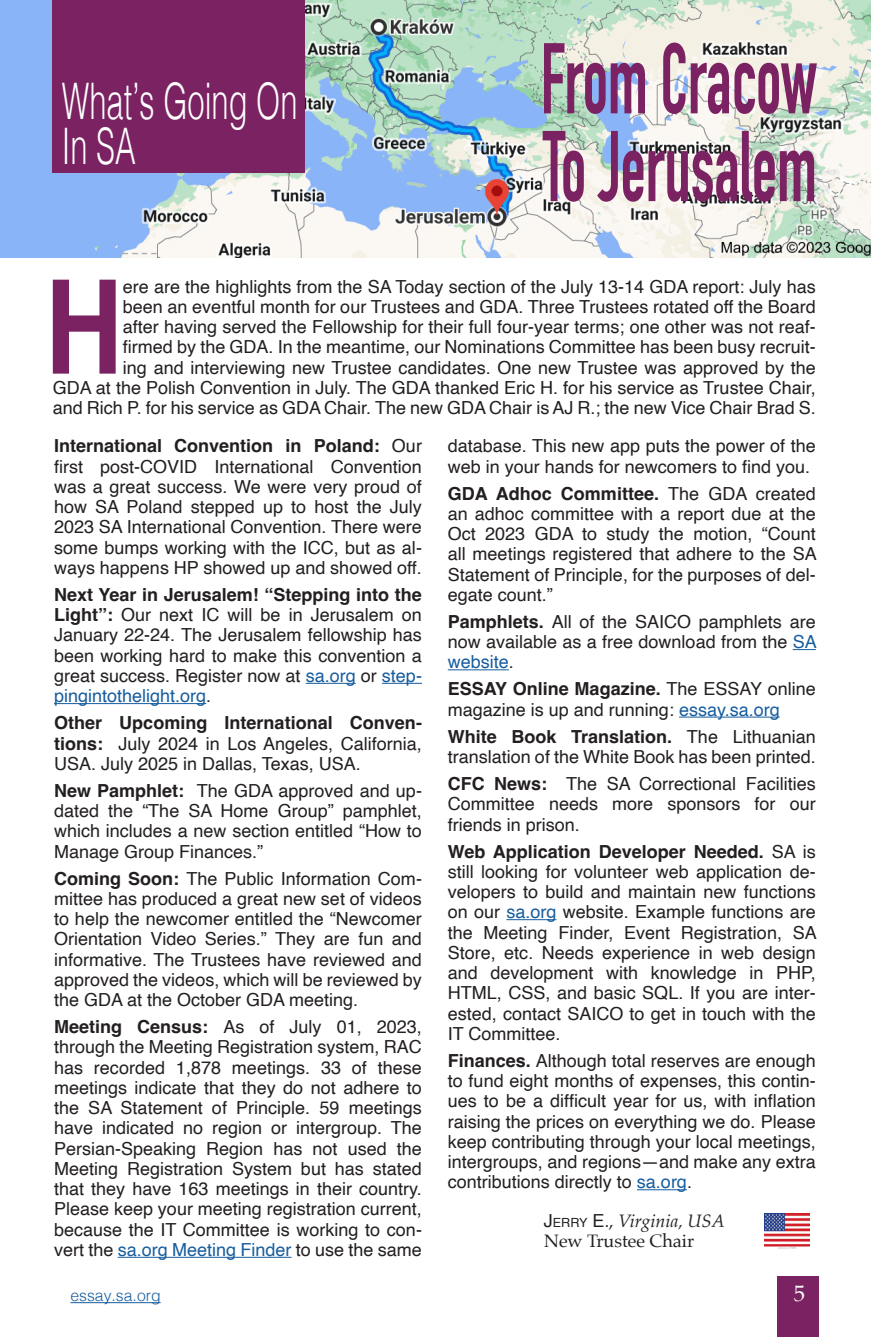
<style>
.page{position:relative;width:871px;height:1337px;background:#fff}
.page>*{position:absolute;margin:0;border:0;box-sizing:border-box;transform-origin:0 0}
.t1{font:700 130.5px "Helvetica";color:#7b2362;scale:.83 1}
.t2{font:700 98.55px "DIN Condensed";color:#7b2362;scale:.68 1}
.Section_Heds{font:300 50.4px/45px "Helvetica";color:#fff;scale:.61 1}
.t3{font:22.5px "Palatino";color:#fff}
.t4{font:18px/20.2px "Helvetica";color:#231f20;text-align:justify}
.t5{font:italic 18px "Palatino";color:#231f20}
.t6{font:18px "Palatino";color:#231f20}
.t7{font:300 15.75px "Helvetica";color:#175d9e}
.s1{font-weight:700}
.s2{color:#175d9e}
.s3{font-family:"Helvetica";font-style:normal}
.s4{font-family:"Helvetica";font-style:normal;font-size:12.6px}
.s5{font-style:normal}
</style>
<div class="page">
<img style="left:0;top:0;width:871px;height:258px">
<div style="left:777px;top:1276px;width:42px;height:60px;background:#7b2362"></div>
<hr style="left:306px;top:683px;width:50px;height:1px;background:#175d9e">
<hr style="left:382px;top:683px;width:40px;height:1px;background:#175d9e">
<hr style="left:54px;top:703px;width:152px;height:1px;background:#175d9e">
<hr style="left:118px;top:1256px;width:173px;height:1px;background:#175d9e">
<svg style="left:793px;top:649px;width:23px;height:1px"></svg>
<hr style="left:448px;top:669px;width:61px;height:1px;background:#175d9e">
<hr style="left:679px;top:716px;width:101px;height:1px;background:#175d9e">
<hr style="left:506px;top:919px;width:50px;height:1px;background:#175d9e">
<hr style="left:637px;top:1189px;width:50px;height:1px;background:#175d9e">
<div style="left:53px;top:0;width:252px;height:172px;background:#7b2362"></div>
<img style="left:764px;top:1213px;width:45px;height:35px">
<hr style="left:70px;top:1302px;width:91px;height:1px;background:#175d9e">
<p class="Section_Heds" style="left:62px;top:75px;width:388px">What’s Going On<br>In SA</p>
<p class="t2" style="left:541px;top:12px;width:408px">From Cracow</p>
<p class="t2" style="left:543px;top:100px;width:405px">To Jerusalem</p>
<p class="t4" style="left:53px;top:277px;width:764px;text-align:right">ere are the highlights from the SA Today section of the July 13-14 GDA report: July has<br>been an eventful month for our Trustees and GDA. Three Trustees rotated off the Board<br>after having served the Fellowship for their full four-year terms; one other was not reaf-<br>firmed by the GDA. In the meantime, our Nominations Committee has been busy recruit-<br>ing and interviewing new Trustee candidates. One new Trustee was approved by the<br>GDA at the Polish Convention in July. The GDA thanked Eric H. for his service as Trustee Chair, and Rich P. for his service as GDA Chair. The new GDA Chair is AJ R.; the new Vice Chair Brad S.</p>
<p class="t1" style="left:45px;top:248px;width:96px">H</p>
<p class="t4" style="left:54px;top:436px;width:369px"><span class="s1">International Convention in Poland:</span> Our first post-COVID International Convention was a great success. We were very proud of how SA Poland stepped up to host the July 2023 SA International Convention. There were some bumps working with the ICC, but as al&shy;ways happens HP showed up and showed off.</p>
<p class="t4" style="left:54px;top:585px;width:369px"><span class="s1">Next Year in Jerusalem! “Stepping into the Light”:</span> Our next IC will be in Jerusalem on January 22-24. The Jerusalem fellowship has been working hard to make this convention a great success. Register now at <span class="s2">sa.org</span> or <span class="s2">step&shy;pingintothelight.org</span>.</p>
<p class="t4" style="left:54px;top:713px;width:369px"><span class="s1">Other Upcoming International Conven&shy;tions:</span> July 2024 in Los Angeles, California, USA. July 2025 in Dallas, Texas, USA.</p>
<p class="t4" style="left:54px;top:781px;width:369px"><span class="s1">New Pamphlet:</span> The GDA approved and up&shy;dated the “The SA Home Group” pamphlet, which includes a new section entitled “How to Manage Group Finances.”</p>
<p class="t4" style="left:54px;top:868px;width:369px"><span class="s1">Coming Soon:</span> The Public Information Com&shy;mittee has produced a great new set of videos to help the newcomer entitled the “Newcomer Orientation Video Series.” They are fun and informative. The Trustees have reviewed and approved the videos, which will be reviewed by the GDA at the October GDA meeting.</p>
<p class="t4" style="left:54px;top:1017px;width:369px"><span class="s1">Meeting Census:</span> As of July 01, 2023, through the Meeting Registration system, RAC has recorded 1,878 meetings. 33 of these meetings indicate that they do not adhere to the SA Statement of Principle. 59 meetings have indicated no region or intergroup. The Persian-Speaking Region has not used the Meeting Registration System but has stated that they have 163 meetings in their country.<br>Please keep your meeting registration current, because the IT Committee is working to con&shy;vert the <span class="s2">sa.org Meeting Finder</span> to use the same</p>
<p class="t4" style="left:448px;top:436px;width:369px">database. This new app puts the power of the web in your hands for newcomers to find you.</p>
<p class="t4" style="left:448px;top:484px;width:370px"><span class="s1">GDA Adhoc Committee.</span> The GDA created an adhoc committee with a report due at the Oct 2023 GDA to study the motion, “Count all meetings registered that adhere to the SA Statement of Principle, for the purposes of del&shy;egate count.”</p>
<p class="t4" style="left:448px;top:612px;width:370px"><span class="s1">Pamphlets.</span> All of the SAICO pamphlets are now available as a free download from the <span class="s2">SA website</span>.</p>
<p class="t4" style="left:448px;top:679px;width:369px"><span class="s1">ESSAY Online Magazine.</span> The ESSAY online magazine is up and running: <span class="s2">essay.sa.org</span></p>
<p class="t4" style="left:448px;top:727px;width:369px"><span class="s1">White Book Translation.</span> The Lithuanian translation of the White Book has been printed.</p>
<p class="t4" style="left:448px;top:774px;width:369px"><span class="s1">CFC News:</span> The SA Correctional Facilities Committee needs more sponsors for our friends in prison.</p>
<p class="t4" style="left:448px;top:841px;width:370px"><span class="s1">Web Application Developer Needed.</span> SA is still looking for volunteer web application de&shy;velopers to build and maintain new functions on our <span class="s2">sa.org</span> website. Example functions are the Meeting Finder, Event Registration, SA Store, etc. Needs experience in web design and development with knowledge in PHP, HTML, CSS, and basic SQL. If you are inter&shy;ested, contact SAICO to get in touch with the IT Committee.</p>
<p class="t4" style="left:448px;top:1051px;width:369px"><span class="s1">Finances.</span> Although total reserves are enough to fund eight months of expenses, this contin&shy;ues to be a difficult year for us, with inflation raising the prices on everything we do. Please keep contributing through your local meetings, intergroups, and regions—and make any extra contributions directly to <span class="s2">sa.org</span>.</p>
<p class="t5" style="left:544px;top:1205px;width:182px"><span class="s3">J</span><span class="s4">ERRY</span> <span class="s3">E</span><span class="s5">.</span><span class="s5">,</span> Virginia, USA</p>
<p class="t6" style="left:544px;top:1225px;width:152px">New Trustee Chair</p>
<p class="t7" style="left:70px;top:1282px;width:92px">essay.sa.org</p>
<p class="t3" style="left:793px;top:1275px;width:13px">5</p>
</div>
